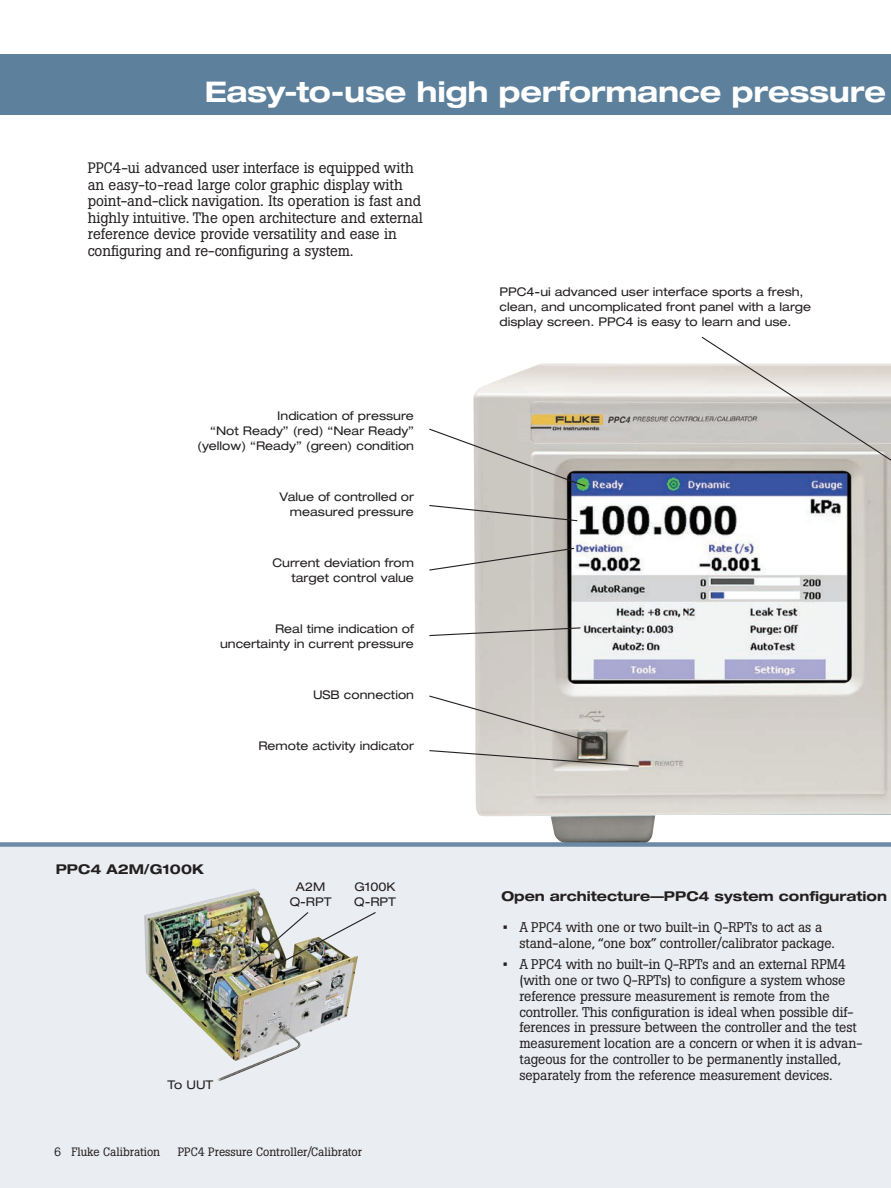
<style>
.page{position:relative;width:891px;height:1188px;background:#fff}
.page>*{position:absolute;margin:0;border:0;box-sizing:border-box;transform-origin:0 0}
.Page_headlines_rev{font:700 expanded 28.5px "Helvetica Neue LT Std";letter-spacing:-.01em;color:#fff}
.Body_1st_paragraph{font:15px/16.5px "Boton Pro";color:#231f20}
.Body_Copy_bulleted{font:13.8px/15.8px "Boton Pro";letter-spacing:-.005em;color:#231f20}
.Page_Subheads_2{font:700 expanded 13.5px "Helvetica Neue LT Std";color:#231f20}
.Photo_callouts{font:expanded 12px/15px "Helvetica Neue LT Std";color:#231f20;text-align:right}
.Page_footer{font:12px "Boton Pro";color:#231f20}
.s1{font-size:18px}
</style>
<div class="page">
<img style="left:473px;top:363px;width:418px;height:479px">
<div style="left:0;top:844px;width:891px;height:344px;background:#eaedf1"></div>
<div style="left:0;top:842px;width:891px;height:5px;background:#6c8aa5"></div>
<div style="left:0;top:54px;width:891px;height:60px;background:#5d819c"></div>
<img style="left:144px;top:888px;width:210px;height:194px">
<img style="left:233px;top:911px;width:143px;height:67px">
<svg style="left:429px;top:428px;width:158px;height:59px"></svg>
<svg style="left:429px;top:504px;width:150px;height:18px"></svg>
<svg style="left:429px;top:547px;width:146px;height:24px"></svg>
<svg style="left:429px;top:627px;width:153px;height:10px"></svg>
<svg style="left:429px;top:695px;width:211px;height:72px"></svg>
<svg style="left:700px;top:336px;width:191px;height:142px"></svg>
<p class="Page_headlines_rev" style="left:205px;top:74px;width:683px">Easy-to-use high performance pressure</p>
<p class="Body_1st_paragraph" style="left:88px;top:160px;width:337px">PPC4-ui advanced user interface is equipped with an easy-to-read large color graphic display with point-and-click navigation. Its operation is fast and highly intuitive. The open architecture and external reference device provide versatility and ease in configuring and re-configuring a system.</p>
<p class="Photo_callouts" style="left:197px;top:408px;width:218px">Indication of pressure<br>“Not Ready” (red) “Near Ready” (yellow) “Ready” (green) condition</p>
<p class="Photo_callouts" style="left:280px;top:489px;width:136px">Value of controlled or measured pressure</p>
<p class="Photo_callouts" style="left:272px;top:555px;width:143px">Current deviation from target control value</p>
<p class="Photo_callouts" style="left:220px;top:621px;width:195px">Real time indication of uncertainty in current pressure</p>
<p class="Photo_callouts" style="left:313px;top:687px;width:102px">USB connection</p>
<p class="Page_Subheads_2" style="left:56px;top:860px;width:150px">PPC4 A2M/G100K</p>
<p class="Photo_callouts" style="left:258px;top:738px;width:157px">Remote activity indicator</p>
<p class="Photo_callouts" style="left:290px;top:879px;width:43px;text-align:center">A2M<br>Q-RPT</p>
<p class="Photo_callouts" style="left:354px;top:879px;width:43px;text-align:left">G100K<br>Q-RPT</p>
<p class="Photo_callouts" style="left:167px;top:1077px;width:47px">To UUT</p>
<p class="Page_footer" style="left:54px;top:1144px;width:108px">6 Fluke Calibration</p>
<p class="Page_footer" style="left:178px;top:1144px;width:186px">PPC4 Pressure Controller/Calibrator</p>
<p class="Page_footer" style="left:54px;top:1144px;width:115px">10 Fluke Calibration</p>
<p class="Page_footer" style="left:191px;top:1144px;width:179px">PC4 Pressure Controller/Calibrator</p>
<p class="Photo_callouts" style="left:500px;top:284px;width:313px;text-align:left">PPC4-ui advanced user interface sports a fresh, clean, and uncomplicated front panel with a large display screen. PPC4 is easy to learn and use.</p>
<p class="Page_Subheads_2" style="left:501px;top:887px;width:387px">Open architecture—PPC4 system configuration</p>
<p class="Body_Copy_bulleted" style="left:519px;top:919px;width:317px;text-indent:-18px"><span class="s1">•</span> A PPC4 with one or two built-in Q-RPTs to act as a stand-alone, “one box” controller/calibrator package.</p>
<p class="Body_Copy_bulleted" style="left:519px;top:957px;width:345px;text-indent:-18px"><span class="s1">•</span> A PPC4 with no built-in Q-RPTs and an external RPM4 (with one or two Q-RPTs) to configure a system whose reference pressure measurement is remote from the controller. This configuration is ideal when possible dif&shy;ferences in pressure between the controller and the test measurement location are a concern or when it is advan&shy;tageous for the controller to be permanently installed, separately from the reference measurement devices.</p>
</div>
